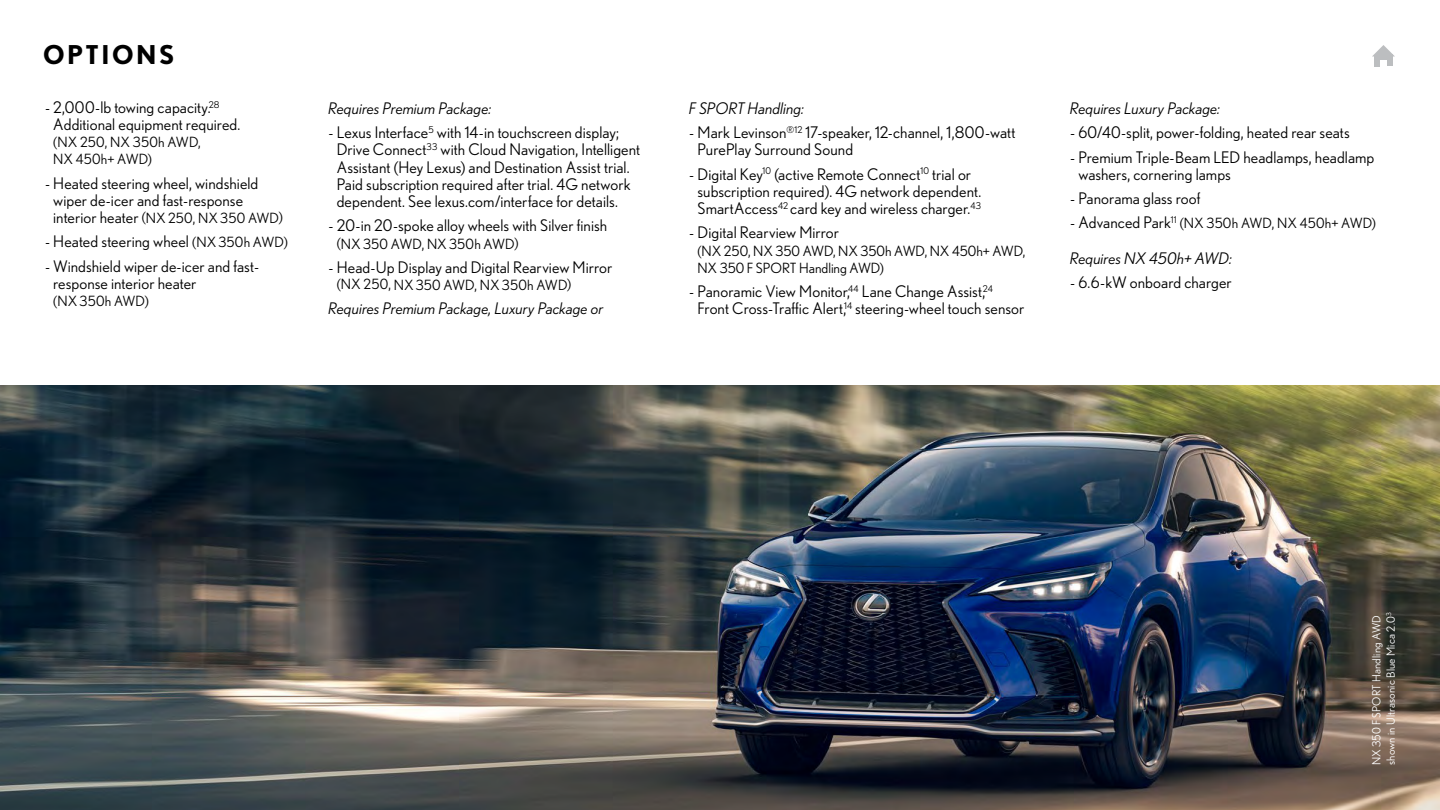
<style>
.page{position:relative;width:1440px;height:810px;background:#fff}
.page>*{position:absolute;margin:0;border:0;box-sizing:border-box;transform-origin:0 0}
.Specs_category_heade{font:700 25.88px "Nobel";letter-spacing:.1em;color:#000}
.Options_body{font:16px/17.1px "Nobel";letter-spacing:.005em;color:#000}
.Options_body-2{font:italic 16px "Nobel";letter-spacing:.005em;color:#000}
.Options_body-3{font:14px/17.1px "Nobel";letter-spacing:.005em;color:#000}
.Captions{font:11.25px/14.5px "Nobel";letter-spacing:.015em;color:#fff}
.s1{font-size:16px}
.s2{font-size:14px}
</style>
<div class="page">
<img style="left:0;top:385px;width:1440px;height:425px">
<svg style="left:1373px;top:45px;width:21px;height:11px"></svg>
<div style="left:1374px;top:55px;width:6px;height:11px;background:#bcbec0"></div>
<div style="left:1387px;top:55px;width:6px;height:11px;background:#bcbec0"></div>
<div style="left:1379px;top:54px;width:11px;height:6px;background:#bcbec0"></div>
<p class="Specs_category_heade" style="left:43px;top:39px;width:133px">OPTIONS</p>
<p class="Options_body" style="left:53px;top:99px;width:189px;text-indent:-8px">- 2,000-lb towing capacity.<sup>28<br></sup>Additional equipment required.</p>
<p class="Options_body-3" style="left:53px;top:134px;width:149px">(NX 250, NX 350h AWD,<br>NX 450h+ AWD)</p>
<p class="Options_body" style="left:45px;top:174px;width:215px;text-align:center">- Heated steering wheel, windshield wiper de-icer and fast-response</p>
<p class="Options_body-3" style="left:53px;top:210px;width:231px"><span class="s1">interior heater</span> (NX 250, NX 350 AWD)</p>
<p class="Options_body" style="left:45px;top:233px;width:244px">- Heated steering wheel <span class="s2">(NX 350h AWD)</span></p>
<p class="Options_body" style="left:53px;top:257px;width:207px;text-indent:-8px">- Windshield wiper de-icer and fast&shy;response interior heater</p>
<p class="Options_body-3" style="left:53px;top:293px;width:97px">(NX 350h AWD)</p>
<p class="Options_body-2" style="left:328px;top:99px;width:165px">Requires Premium Package:</p>
<p class="Options_body" style="left:337px;top:124px;width:305px;text-indent:-8px">- Lexus Interface<sup>5</sup> with 14-in touchscreen display; Drive Connect<sup>33</sup> with Cloud Navigation, Intelligent Assistant (Hey Lexus) and Destination Assist trial.<br>Paid subscription required after trial. 4G network dependent. See lexus.com/interface for details.</p>
<p class="Options_body" style="left:328px;top:217px;width:280px">- 20-in 20-spoke alloy wheels with Silver finish</p>
<p class="Options_body-3" style="left:337px;top:235px;width:183px">(NX 350 AWD, NX 350h AWD)</p>
<p class="Options_body" style="left:328px;top:259px;width:285px">- Head-Up Display and Digital Rearview Mirror</p>
<p class="Options_body-3" style="left:337px;top:276px;width:236px">(NX 250, NX 350 AWD, NX 350h AWD)</p>
<p class="Options_body-2" style="left:328px;top:299px;width:277px">Requires Premium Package, Luxury Package or</p>
<p class="Options_body-2" style="left:689px;top:99px;width:116px">F SPORT Handling:</p>
<p class="Options_body" style="left:698px;top:124px;width:320px;text-indent:-8px">- Mark Levinson<sup>®12</sup> 17-speaker, 12-channel, 1,800-watt<br>PurePlay Surround Sound</p>
<p class="Options_body" style="left:698px;top:165px;width:285px;text-indent:-8px">- Digital Key<sup>10</sup> (active Remote Connect<sup>10</sup> trial or subscription required). 4G network dependent.<br>SmartAccess<sup>42</sup> card key and wireless charger.<sup>43</sup></p>
<p class="Options_body" style="left:689px;top:224px;width:151px">- Digital Rearview Mirror</p>
<p class="Options_body-3" style="left:698px;top:242px;width:329px">(NX 250, NX 350 AWD, NX 350h AWD, NX 450h+ AWD,<br>NX 350 F SPORT Handling AWD)</p>
<p class="Options_body" style="left:698px;top:283px;width:328px;text-indent:-8px">- Panoramic View Monitor,<sup>44</sup> Lane Change Assist,<sup>24<br></sup>Front Cross-Traffic Alert,<sup>14</sup> steering-wheel touch sensor</p>
<p class="Options_body-2" style="left:1070px;top:99px;width:152px">Requires Luxury Package:</p>
<p class="Options_body" style="left:1070px;top:124px;width:281px">- 60/40-split, power-folding, heated rear seats</p>
<p class="Options_body" style="left:1078px;top:148px;width:298px;text-indent:-8px">- Premium Triple-Beam LED headlamps, headlamp washers, cornering lamps</p>
<p class="Options_body" style="left:1070px;top:190px;width:132px">- Panorama glass roof</p>
<p class="Options_body-3" style="left:1070px;top:214px;width:307px"><span class="s1">- Advanced Park</span><sup>11</sup> (NX 350h AWD, NX 450h+ AWD)</p>
<p class="Options_body-2" style="left:1070px;top:249px;width:164px">Requires NX 450h+ AWD:</p>
<p class="Options_body" style="left:1070px;top:274px;width:163px">- 6.6-kW onboard charger</p>
<p class="Captions" style="left:1369px;top:765px;width:154px;rotate:-90deg">NX 350 F SPORT Handling AWD shown in Ultrasonic Blue Mica 2.0<sup>3</sup></p>
</div>
